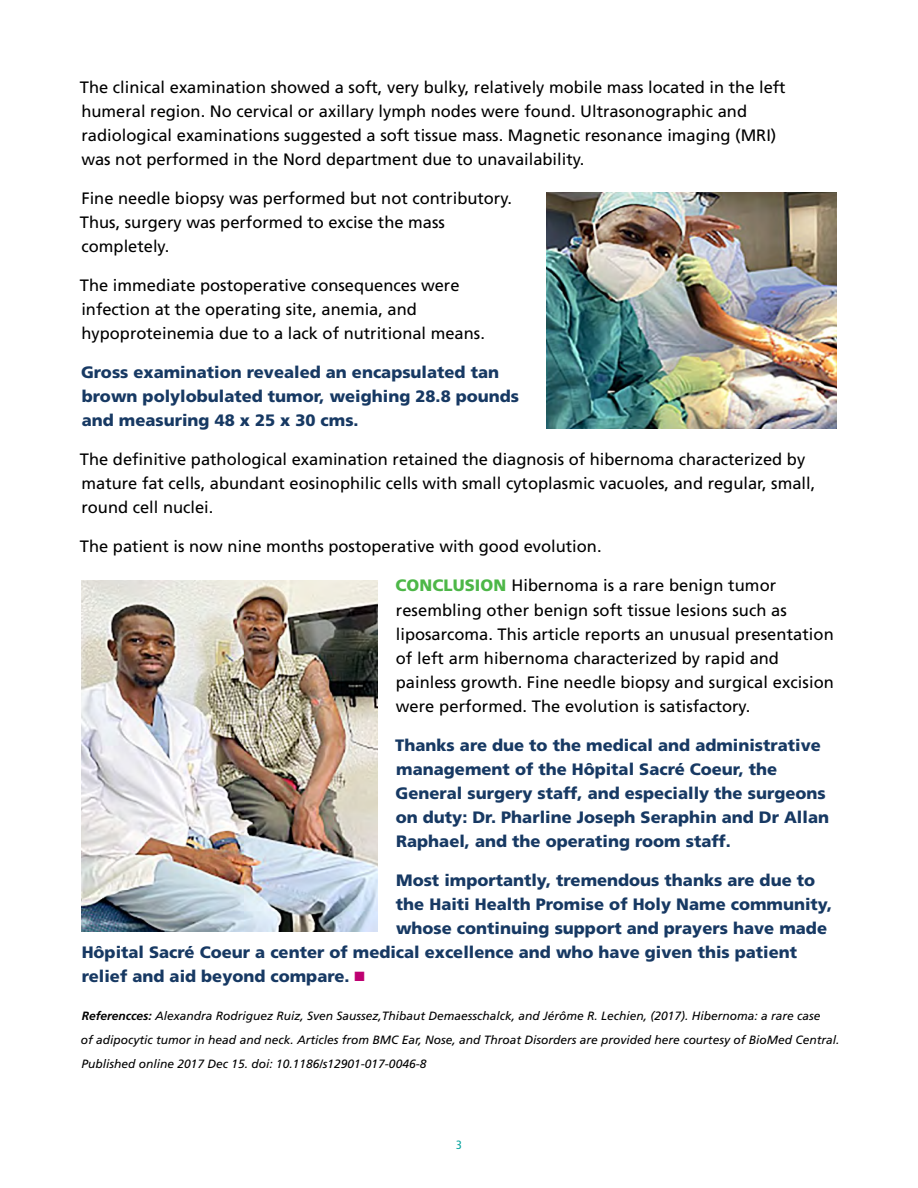
<style>
.page{position:relative;width:918px;height:1188px;background:#fff}
.page>*{position:absolute;margin:0;border:0;box-sizing:border-box;transform-origin:0 0}
.t1{font:16.5px/24px "Frutiger LT Std";color:#000}
.t2{font:900 16.5px/24px "Frutiger LT Std";color:#173963}
.t3{font:italic 12px/24px "Frutiger LT Std";color:#000}
.t4{font:condensed 12px "Frutiger LT Std";color:#00a19c}
.s1{font-weight:900;color:#4db748}
.s2{color:#be0071}
.s3{font-weight:700}
</style>
<div class="page">
<img style="left:547px;top:193px;width:290px;height:236px">
<img style="left:81px;top:580px;width:296px;height:352px">
<p class="t1" style="left:80px;top:76px;width:707px">The clinical examination showed a soft, very bulky, relatively mobile mass located in the left humeral region. No cervical or axillary lymph nodes were found. Ultrasonographic and radiological examinations suggested a soft tissue mass. Magnetic resonance imaging (MRI) was not performed in the Nord department due to unavailability.</p>
<p class="t1" style="left:80px;top:187px;width:434px">Fine needle biopsy was performed but not contributory.<br>Thus, surgery was performed to excise the mass completely.</p>
<p class="t1" style="left:80px;top:274px;width:406px">The immediate postoperative consequences were infection at the operating site, anemia, and hypoproteinemia due to a lack of nutritional means.</p>
<p class="t2" style="left:81px;top:361px;width:440px">Gross examination revealed an encapsulated tan brown polylobulated tumor, weighing 28.8 pounds and measuring 48 x 25 x 30 cms.</p>
<p class="t1" style="left:80px;top:448px;width:737px">The definitive pathological examination retained the diagnosis of hibernoma characterized by mature fat cells, abundant eosinophilic cells with small cytoplasmic vacuoles, and regular, small, round cell nuclei.</p>
<p class="t1" style="left:80px;top:535px;width:523px">The patient is now nine months postoperative with good evolution.</p>
<p class="t1" style="left:396px;top:574px;width:440px"><span class="s1">CONCLUSION</span> Hibernoma is a rare benign tumor resembling other benign soft tissue lesions such as liposarcoma. This article reports an unusual presentation of left arm hibernoma characterized by rapid and painless growth. Fine needle biopsy and surgical excision were performed. The evolution is satisfactory.</p>
<p class="t2" style="left:395px;top:733px;width:435px">Thanks are due to the medical and administrative management of the Hôpital Sacré Coeur, the General surgery staff, and especially the surgeons on duty: Dr. Pharline Joseph Seraphin and Dr Allan Raphael, and the operating room staff.</p>
<p class="t2" style="left:396px;top:868px;width:420px">Most importantly, tremendous thanks are due to</p>
<p class="t2" style="left:396px;top:892px;width:438px">the Haiti Health Promise of Holy Name community,</p>
<p class="t2" style="left:396px;top:916px;width:433px">whose continuing support and prayers have made</p>
<p class="t2" style="left:82px;top:940px;width:717px">Hôpital Sacré Coeur a center of medical excellence and who have given this patient</p>
<p class="t2" style="left:82px;top:964px;width:285px">relief and aid beyond compare. <span class="s2">■</span></p>
<p class="t3" style="left:81px;top:1004px;width:760px"><span class="s3">Referencces:</span> Alexandra Rodriguez Ruiz, Sven Saussez,Thibaut Demaesschalck, and Jérôme R. Lechien, (2017). Hibernoma: a rare case<br>of adipocytic tumor in head and neck. Articles from BMC Ear, Nose, and Throat Disorders are provided here courtesy of BioMed Central.<br>Published online 2017 Dec 15. doi: 10.1186/s12901-017-0046-8</p>
<p class="t4" style="left:456px;top:1138px;width:7px">3</p>
</div>
